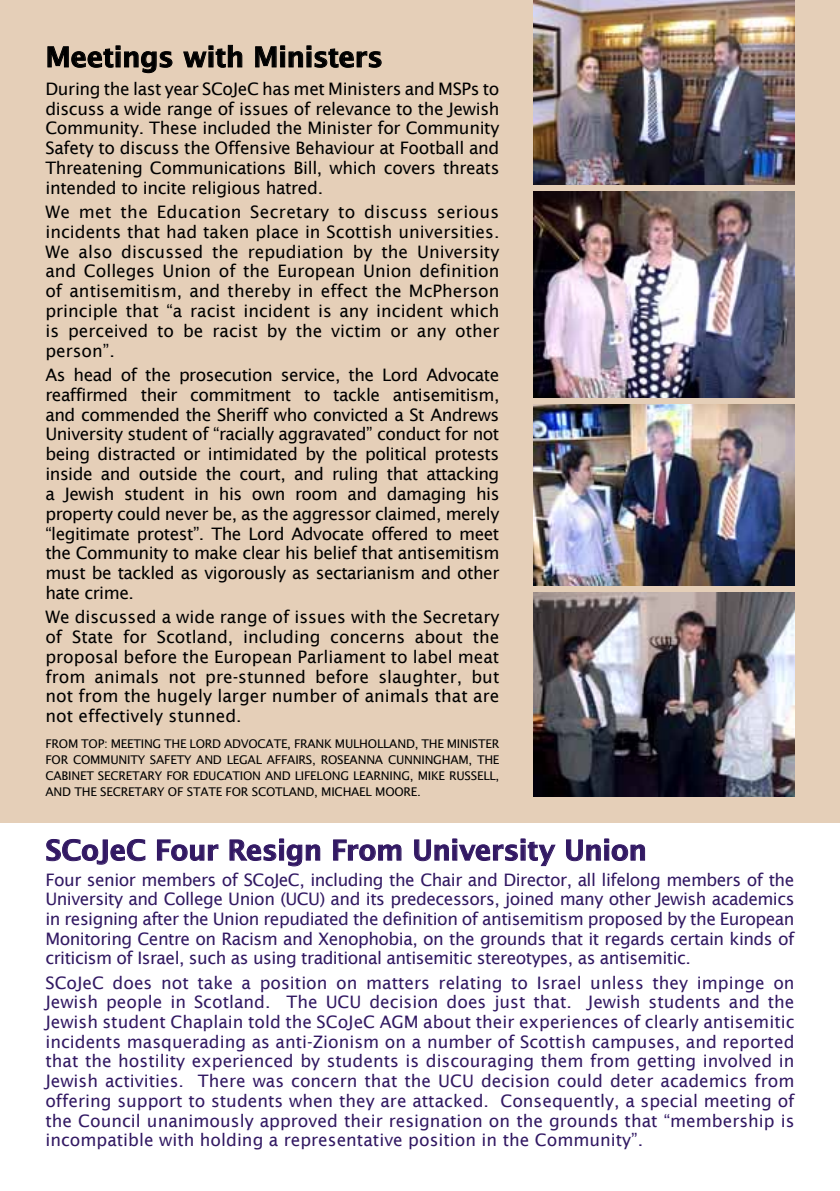
<style>
.page{position:relative;width:840px;height:1191px;background:#fff}
.page>*{position:absolute;margin:0;border:0;box-sizing:border-box;transform-origin:0 0}
.t1{font:600 28px "Lucida Sans";letter-spacing:-.015em;color:#321963}
.t2{font:600 28px "Lucida Sans";letter-spacing:-.02em;color:#000}
.t3{font:17.2px/19.8px "Lucida Sans";letter-spacing:-.01em;color:#000;text-align:justify}
.t4{font:17.2px/19.6px "Lucida Sans";letter-spacing:-.015em;color:#321963;text-align:justify}
.t5{font:12px "Lucida Sans";letter-spacing:-.02em;color:#000}
</style>
<div class="page">
<div style="left:0;top:0;width:839px;height:822px;background:#e5cfb8"></div>
<svg style="left:47px;top:46px;width:126px;height:27px"></svg>
<svg style="left:183px;top:45px;width:59px;height:23px"></svg>
<svg style="left:255px;top:46px;width:127px;height:22px"></svg>
<svg style="left:46px;top:838px;width:100px;height:27px"></svg>
<svg style="left:157px;top:839px;width:62px;height:22px"></svg>
<svg style="left:229px;top:839px;width:91px;height:27px"></svg>
<svg style="left:333px;top:839px;width:68px;height:22px"></svg>
<svg style="left:414px;top:839px;width:141px;height:27px"></svg>
<svg style="left:566px;top:839px;width:79px;height:22px"></svg>
<img style="left:533px;top:593px;width:261px;height:204px">
<img style="left:533px;top:405px;width:261px;height:180px">
<img style="left:533px;top:192px;width:261px;height:205px">
<img style="left:533px;top:0;width:261px;height:184px">
<h1 class="t2" style="left:45px;top:41px;width:339px">Meetings with Ministers</h1>
<p class="t3" style="left:45px;top:79px;width:455px">During the last year SCoJeC has met Ministers and MSPs to discuss a wide range of issues of relevance to the Jewish Community. These included the Minister for Community Safety to discuss the Offensive Behaviour at Football and Threatening Communications Bill, which covers threats intended to incite religious hatred.</p>
<p class="t3" style="left:45px;top:202px;width:455px">We met the Education Secretary to discuss serious incidents that had taken place in Scottish universities.<br>We also discussed the repudiation by the University and Colleges Union of the European Union definition of antisemitism, and thereby in effect the McPherson principle that “a racist incident is any incident which is perceived to be racist by the victim or any other person”.</p>
<p class="t3" style="left:45px;top:365px;width:455px">As head of the prosecution service, the Lord Advocate reaffirmed their commitment to tackle antisemitism, and commended the Sheriff who convicted a St Andrews University student of “racially aggravated” conduct for not being distracted or intimidated by the political protests inside and outside the court, and ruling that attacking a Jewish student in his own room and damaging his property could never be, as the aggressor claimed, merely “legitimate protest”. The Lord Advocate offered to meet the Community to make clear his belief that antisemitism must be tackled as vigorously as sectarianism and other hate crime.</p>
<p class="t3" style="left:45px;top:607px;width:455px">We discussed a wide range of issues with the Secretary of State for Scotland, including concerns about the proposal before the European Parliament to label meat from animals not pre-stunned before slaughter, but not from the hugely larger number of animals that are not effectively stunned.</p>
<p class="t5" style="left:45px;top:737px;width:9px">from</p>
<p class="t5" style="left:81px;top:737px;width:9px">top</p>
<p class="t5" style="left:104px;top:737px;width:24px">: Meeti</p>
<p class="t5" style="left:144px;top:737px;width:61px">ng the Lord</p>
<p class="t5" style="left:224px;top:737px;width:34px">Advocate</p>
<p class="t5" style="left:287px;top:737px;width:89px">, Frank Mulholla</p>
<p class="t5" style="left:397px;top:737px;width:79px">nd, the Minister</p>
<p class="t5" style="left:45px;top:753px;width:9px">for</p>
<p class="t5" style="left:73px;top:753px;width:19px">Commu</p>
<p class="t5" style="left:118px;top:753px;width:46px">nity Safet</p>
<p class="t5" style="left:184px;top:753px;width:57px">y and Legal</p>
<p class="t5" style="left:267px;top:753px;width:15px">Affairs</p>
<p class="t5" style="left:312px;top:753px;width:25px">, Rosea</p>
<p class="t5" style="left:357px;top:753px;width:142px">nna Cunningham, the</p>
<p class="t5" style="left:45px;top:769px;width:67px">Cabinet Secretar</p>
<p class="t5" style="left:155px;top:769px;width:20px">y for</p>
<p class="t5" style="left:193px;top:769px;width:15px">Educatio</p>
<p class="t5" style="left:252px;top:769px;width:56px">n and Lifelo</p>
<p class="t5" style="left:331px;top:769px;width:132px">ng Learni ng, Mi ke Russell</p>
<p class="t5" style="left:495px;top:769px;width:5px">,</p>
<p class="t5" style="left:45px;top:785px;width:70px">and the Secretar</p>
<p class="t5" style="left:157px;top:785px;width:45px">y of State</p>
<p class="t5" style="left:225px;top:785px;width:9px">for</p>
<p class="t5" style="left:252px;top:785px;width:15px">Scotla</p>
<p class="t5" style="left:296px;top:785px;width:63px">nd, Michael</p>
<p class="t5" style="left:375px;top:785px;width:19px">Moore</p>
<p class="t5" style="left:417px;top:785px;width:5px">.</p>
<h1 class="t1" style="left:45px;top:834px;width:602px">SCoJeC Four Resign From University Union</h1>
<p class="t4" style="left:45px;top:869px;width:750px">Four senior members of SCoJeC, including the Chair and Director, all lifelong members of the University and College Union (UCU) and its predecessors, joined many other Jewish academics in resigning after the Union repudiated the definition of antisemitism proposed by the European Monitoring Centre on Racism and Xenophobia, on the grounds that it regards certain kinds of criticism of Israel, such as using traditional antisemitic stereotypes, as antisemitic.</p>
<p class="t4" style="left:45px;top:972px;width:750px">SCoJeC does not take a position on matters relating to Israel unless they impinge on Jewish people in Scotland. The UCU decision does just that. Jewish students and the Jewish student Chaplain told the SCoJeC AGM about their experiences of clearly antisemitic incidents masquerading as anti-Zionism on a number of Scottish campuses, and reported that the hostility experienced by students is discouraging them from getting involved in Jewish activities. There was concern that the UCU decision could deter academics from offering support to students when they are attacked. Consequently, a special meeting of the Council unanimously approved their resignation on the grounds that “membership is incompatible with holding a representative position in the Community”.</p>
</div>
